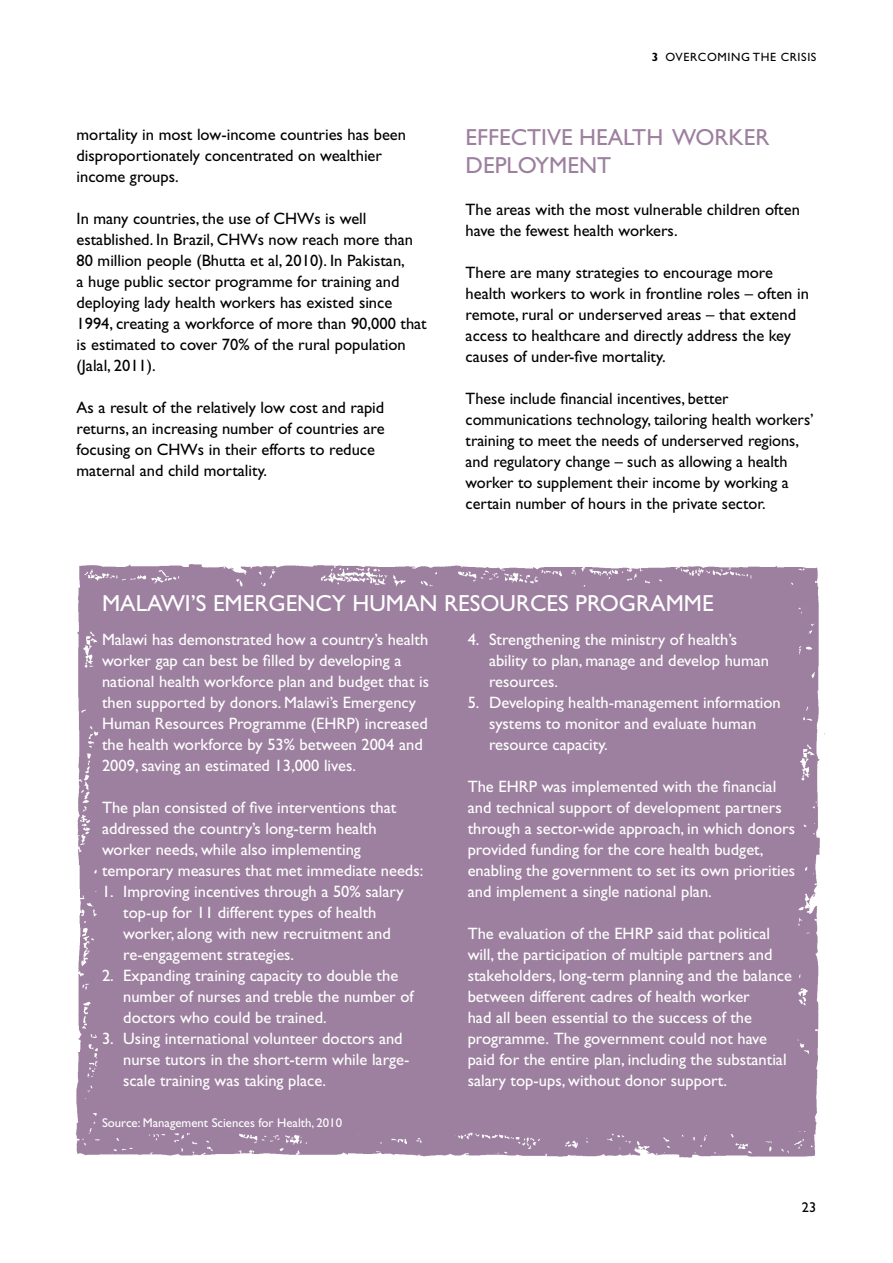
<style>
.page{position:relative;width:893px;height:1263px;background:#fff}
.page>*{position:absolute;margin:0;border:0;box-sizing:border-box;transform-origin:0 0}
.t1{font:23.25px "Gill Sans";color:#fff}
.t2{font:23.25px/27.8px "Gill Sans";color:#9d809f}
.t3{font:16.5px/21px "Gill Sans";color:#fff}
.t4{font:16.5px/21px "Gill Sans";color:#000}
.t5{font:14.25px "Gill Sans";color:#000}
.t6{font:12.75px "Gill Sans";color:#fff}
.t7{font:12px "Gill Sans";letter-spacing:.05em;color:#000}
.s1{font-weight:700}
</style>
<div class="page">
<div style="left:77px;top:564px;width:748px;height:489px;background:#9d809f"></div>
<div style="left:76px;top:1053px;width:742px;height:105px;background:#9d809f"></div>
<p class="t4" style="left:77px;top:124px;width:331px">mortality in most low-income countries has been disproportionately concentrated on wealthier income groups.</p>
<p class="t4" style="left:77px;top:208px;width:212px">In many countries, the use of CHW</p>
<p class="t4" style="left:314px;top:208px;width:54px">s is well</p>
<p class="t4" style="left:77px;top:229px;width:155px">established. In Brazil, CHW</p>
<p class="t4" style="left:77px;top:229px;width:352px;text-indent:181px">s now reach more than 80 million people (Bhutta et al, 2010). In Pakistan,<br>a huge public sector programme for training and deploying lady health workers has existed since 1994, creating a workforce of more than 90,000 that is estimated to cover 70% of the rural population (Jalal, 2011).</p>
<p class="t4" style="left:77px;top:397px;width:310px;text-align:justify">As a result of the relatively low cost and rapid returns, an increasing number of countries are focusing on CHW</p>
<p class="t4" style="left:77px;top:439px;width:300px;text-indent:121px">s in their efforts to reduce maternal and child mortality.</p>
<p class="t7" style="left:652px;top:50px;width:166px"><span class="s1">3</span> overcoming the crisis</p>
<h1 class="t2" style="left:466px;top:124px;width:305px">effective Health worker deployment</h1>
<p class="t4" style="left:466px;top:199px;width:336px">The areas with the most vulnerable children often have the fewest health workers.</p>
<p class="t4" style="left:466px;top:262px;width:345px">There are many strategies to encourage more health workers to work in frontline roles – often in remote, rural or underserved areas – that extend access to healthcare and directly address the key causes of under-five mortality.</p>
<p class="t4" style="left:466px;top:388px;width:350px">These include financial incentives, better communications technology, tailoring health workers’ training to meet the needs of underserved regions, and regulatory change – such as allowing a health worker to supplement their income by working a certain number of hours in the private sector.</p>
<h1 class="t1" style="left:102px;top:590px;width:613px">Malawi’s Emerg ency Hu man Resou rces Prog ramme</h1>
<p class="t3" style="left:102px;top:629px;width:328px">Malawi has demonstrated how a country’s health worker gap can best be filled by developing a national health workforce plan and budget that is then supported by donors. Malawi’s Emergency Human Resources Programme (EHRP) increased the health workforce by 53% between 2004 and 2009, saving an estimated 13,000 lives.</p>
<p class="t3" style="left:102px;top:797px;width:296px">The plan consisted of five interventions that</p>
<p class="t3" style="left:102px;top:818px;width:276px">addressed the country’s long-term health</p>
<p class="t3" style="left:102px;top:839px;width:260px">worker needs, while also implementing</p>
<p class="t3" style="left:102px;top:860px;width:323px">temporary measures that met immediate needs:</p>
<p class="t3" style="left:102px;top:881px;width:303px">1.I mproving incentives through a 50% salary</p>
<p class="t3" style="left:123px;top:902px;width:255px">top-up for 11 different types of health</p>
<p class="t3" style="left:123px;top:923px;width:269px">worker, along with new recruitment and</p>
<p class="t3" style="left:123px;top:944px;width:172px">re-engagement strategies.</p>
<p class="t3" style="left:102px;top:965px;width:298px">2.Expanding training capacity to double the</p>
<p class="t3" style="left:123px;top:986px;width:292px">number of nurses and treble the number of</p>
<p class="t3" style="left:123px;top:1007px;width:205px">doctors who could be trained.</p>
<p class="t3" style="left:123px;top:1028px;width:288px;text-indent:-21px">3. Using international volunteer doctors and nurse tutors in the short-term while large&shy;scale training was taking place.</p>
<p class="t3" style="left:468px;top:629px;width:271px">4.Strengthening the ministry of health’s</p>
<p class="t3" style="left:489px;top:650px;width:282px">ability to plan, manage and develop human</p>
<p class="t3" style="left:489px;top:671px;width:71px">resources.</p>
<p class="t3" style="left:468px;top:692px;width:315px">5.Developing health-management information</p>
<p class="t3" style="left:489px;top:713px;width:269px">systems to monitor and evaluate human</p>
<p class="t3" style="left:489px;top:734px;width:120px">resource capacity.</p>
<p class="t3" style="left:468px;top:776px;width:329px">The EHRP was implemented with the financial and technical support of development partners through a sector-wide approach, in which donors provided funding for the core health budget, enabling the government to set its own priorities and implement a single national plan.</p>
<p class="t3" style="left:468px;top:923px;width:326px">The evaluation of the EHRP said that political will, the participation of multiple partners and stakeholders, long-term planning and the balance between different cadres of health worker<br>had all been essential to the success of the programme. The government could not have paid for the entire plan, including the substantial salary top-ups, without donor support.</p>
<p class="t6" style="left:102px;top:1115px;width:241px">Source: Management Sciences for Health, 2010</p>
<p class="t5" style="left:802px;top:1199px;width:16px">23</p>
</div>
